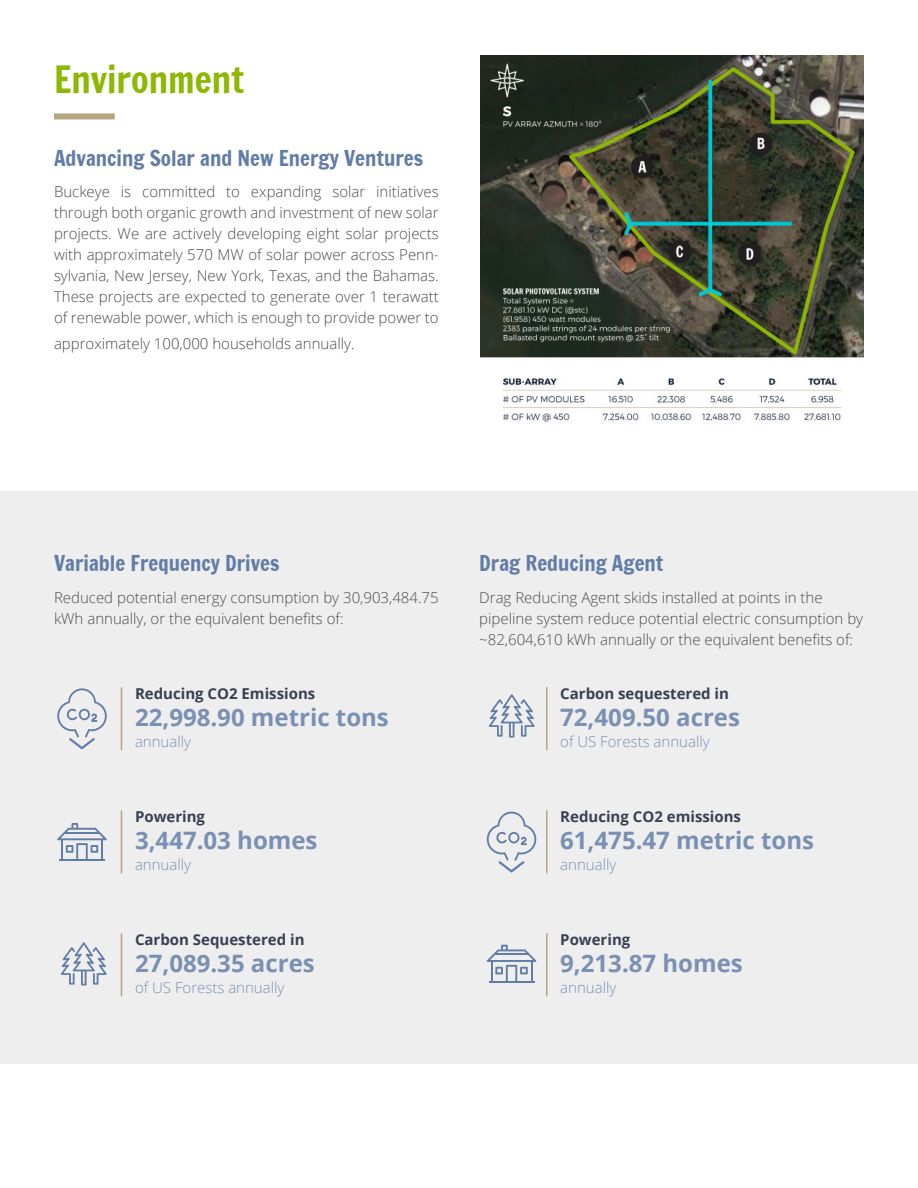
<style>
.page{position:relative;width:918px;height:1188px;background:#fff}
.page>*{position:absolute;margin:0;border:0;box-sizing:border-box;transform-origin:0 0}
.t1{font:36px "Francois One";color:#8cb803}
.t2{font:700 24px "Open Sans";color:#7990b3}
.t3{font:21px "Francois One";color:#617da6}
.t4{font:300 15px/21px "Open Sans";color:#4b4c4d}
.t5{font:700 15px "Open Sans";color:#384052}
.t6{font:300 15px "Open Sans";color:#7990b3}
</style>
<div class="page">
<div style="left:0;top:491px;width:918px;height:573px;background:#eeeeef"></div>
<div style="left:54px;top:113px;width:61px;height:6px;background:#b5a682"></div>
<hr style="left:121px;top:687px;width:1px;height:63px;background:#b5a682">
<hr style="left:121px;top:810px;width:1px;height:63px;background:#b5a682">
<hr style="left:121px;top:933px;width:1px;height:63px;background:#b5a682">
<hr style="left:546px;top:687px;width:2px;height:63px;background:#b5a682">
<hr style="left:546px;top:810px;width:2px;height:63px;background:#b5a682">
<hr style="left:546px;top:933px;width:2px;height:63px;background:#b5a682">
<svg style="left:57px;top:688px;width:50px;height:62px"></svg>
<svg style="left:487px;top:812px;width:49px;height:61px"></svg>
<svg style="left:57px;top:823px;width:50px;height:36px"></svg>
<hr style="left:59px;top:859px;width:46px;height:2px;background:#617da6">
<hr style="left:65px;top:832px;width:34px;height:2px;background:#617da6">
<svg style="left:487px;top:945px;width:49px;height:37px"></svg>
<hr style="left:489px;top:981px;width:45px;height:2px;background:#617da6">
<hr style="left:494px;top:953px;width:35px;height:2px;background:#617da6">
<svg style="left:489px;top:694px;width:46px;height:44px"></svg>
<svg style="left:61px;top:942px;width:46px;height:44px"></svg>
<img style="left:480px;top:56px;width:383px;height:368px">
<h1 class="t1" style="left:54px;top:55px;width:192px">Environment</h1>
<h3 class="t3" style="left:54px;top:143px;width:371px">Advancing Solar and New Energy Ventures</h3>
<p class="t4" style="left:54px;top:183px;width:386px;text-align:justify">Buckeye is committed to expanding solar initiatives through both organic growth and investment of new solar projects. We are actively developing eight solar projects with approximately 570 MW of solar power across Penn&shy;sylvania, New Jersey, New York, Texas, and the Bahamas.<br>These projects are expected to generate over 1 terawatt of renewable power, which is enough to provide power to</p>
<p class="t4" style="left:54px;top:334px;width:302px">approximately 100,000 households annually.</p>
<h3 class="t3" style="left:54px;top:549px;width:227px">Variable Frequency Drives</h3>
<p class="t4" style="left:54px;top:588px;width:386px">Reduced potential energy consumption by 30,903,484.75 kWh annually, or the equivalent benefits of:</p>
<p class="t5" style="left:135px;top:687px;width:182px">Reducing CO2 Emissions</p>
<h2 class="t2" style="left:135px;top:707px;width:255px">22,998.90 metric tons</h2>
<p class="t6" style="left:135px;top:735px;width:58px">annually</p>
<p class="t5" style="left:135px;top:810px;width:72px">Powering</p>
<h2 class="t2" style="left:135px;top:830px;width:184px">3,447.03 homes</h2>
<p class="t6" style="left:135px;top:858px;width:58px">annually</p>
<p class="t5" style="left:135px;top:933px;width:171px">Carbon Sequestered in</p>
<h2 class="t2" style="left:135px;top:953px;width:181px">27,089.35 acres</h2>
<p class="t6" style="left:135px;top:981px;width:151px">of US Forests annually</p>
<h3 class="t3" style="left:479px;top:549px;width:186px">Drag Reducing Agent</h3>
<p class="t4" style="left:479px;top:588px;width:385px">Drag Reducing Agent skids installed at points in the pipeline system reduce potential electric consumption by ~82,604,610 kWh annually or the equivalent benefits of:</p>
<p class="t5" style="left:560px;top:687px;width:170px">Carbon sequestered in</p>
<h2 class="t2" style="left:560px;top:707px;width:181px">72,409.50 acres</h2>
<p class="t6" style="left:560px;top:735px;width:151px">of US Forests annually</p>
<p class="t5" style="left:560px;top:810px;width:182px">Reducing CO2 emissions</p>
<h2 class="t2" style="left:560px;top:830px;width:255px">61,475.47 metric tons</h2>
<p class="t6" style="left:560px;top:858px;width:58px">annually</p>
<p class="t5" style="left:560px;top:933px;width:72px">Powering</p>
<h2 class="t2" style="left:560px;top:953px;width:184px">9,213.87 homes</h2>
<p class="t6" style="left:560px;top:981px;width:58px">annually</p>
</div>
